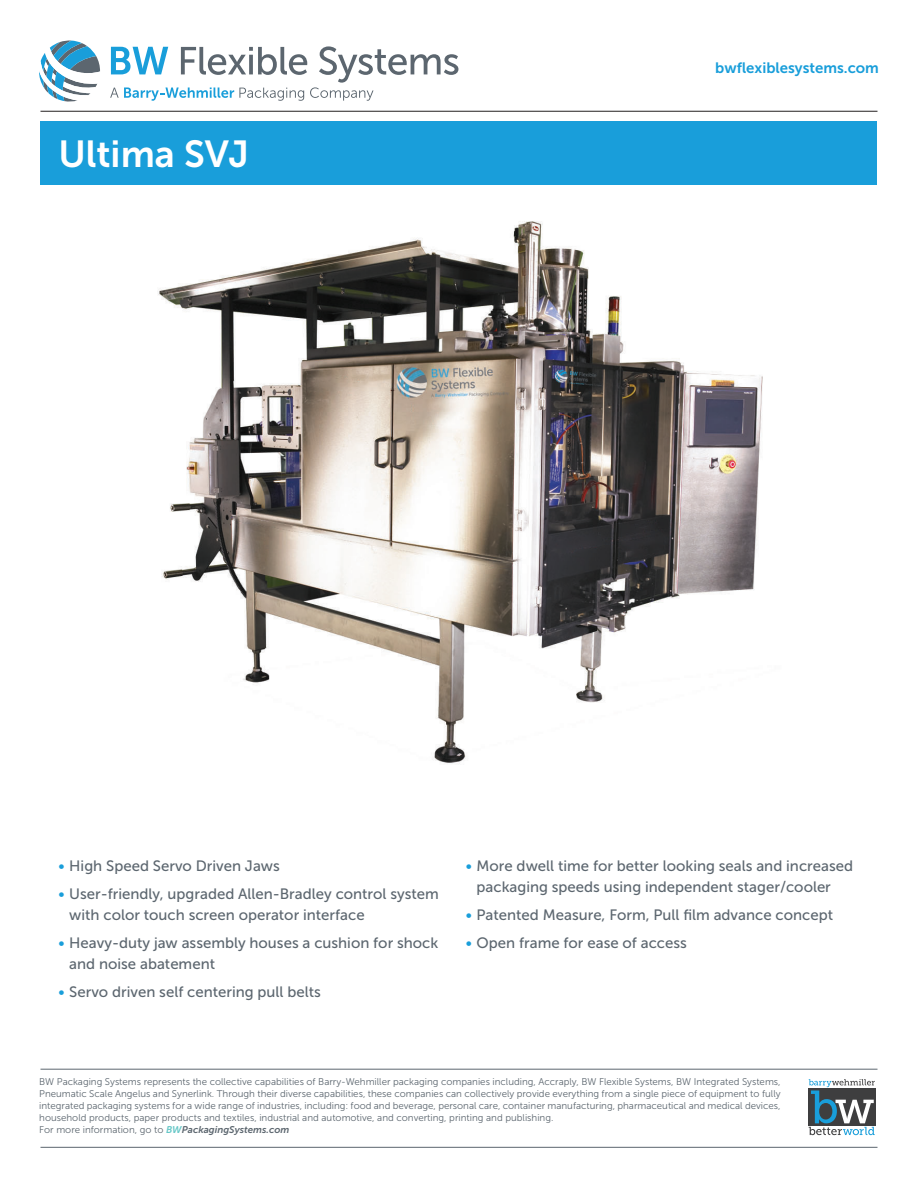
<style>
.page{position:relative;width:918px;height:1188px;background:#fff}
.page>*{position:absolute;margin:0;border:0;box-sizing:border-box;transform-origin:0 0}
.Page_1_Big_Header{font:37.5px "Museo Sans 700";color:#fff}
.t1{font:15px/21px "Museo Sans 500";color:#5c666f}
.t2{font:15px "Museo Sans 700";color:#199eda}
.t3{font:9.75px/12px "Museo Sans 300";color:#5c666f}
.s1{color:#199eda}
.s2{font-family:"Museo Sans 700";font-style:italic;color:#66c7c7}
.s3{font-family:"Museo Sans 700";font-style:italic}
</style>
<div class="page">
<div style="left:40px;top:122px;width:838px;height:63px;background:#199eda"></div>
<svg style="left:809px;top:1079px;width:66px;height:56px"></svg>
<hr style="left:40px;top:111px;width:838px;height:1px;background:#231f20">
<hr style="left:40px;top:1147px;width:838px;height:1px;background:#5c666f">
<hr style="left:40px;top:1069px;width:838px;height:1px;background:#5c666f">
<svg style="left:110px;top:46px;width:348px;height:55px"></svg>
<svg style="left:39px;top:40px;width:61px;height:62px"></svg>
<img style="left:158px;top:221px;width:605px;height:543px">
<p class="Page_1_Big_Header" style="left:59px;top:133px;width:192px">Ultima SVJ</p>
<h2 class="t2" style="left:715px;top:60px;width:165px">bwflexiblesystems.com</h2>
<p class="t1" style="left:58px;top:856px;width:223px"><span class="s1">•</span> High Speed Servo Driven Jaws</p>
<p class="t1" style="left:69px;top:883px;width:371px;text-indent:-11px"><span class="s1">•</span> User-friendly, upgraded Allen-Bradley control system with color touch screen operator interface</p>
<p class="t1" style="left:69px;top:932px;width:371px;text-indent:-11px"><span class="s1">•</span> Heavy-duty jaw assembly houses a cushion for shock and noise abatement</p>
<p class="t1" style="left:58px;top:981px;width:264px"><span class="s1">•</span> Servo driven self centering pull belts</p>
<p class="t1" style="left:477px;top:856px;width:378px;text-indent:-11px"><span class="s1">•</span> More dwell time for better looking seals and increased packaging speeds using independent stager/cooler</p>
<p class="t1" style="left:466px;top:904px;width:369px"><span class="s1">•</span> Patented Measure, Form, Pull film advance concept</p>
<p class="t1" style="left:466px;top:932px;width:223px"><span class="s1">•</span> Open frame for ease of access</p>
<p class="t3" style="left:39px;top:1076px;width:743px">BW Packaging Systems represents the collective capabilities of Barry-Wehmiller packaging companies including, Accraply, BW Flexible Systems, BW Integrated Systems, Pneumatic Scale Angelus and Synerlink. Through their diverse capabilities, these companies can collectively provide everything from a single piece of equipment to fully integrated packaging systems for a wide range of industries, including: food and beverage, personal care, container manufacturing, pharmaceutical and medical devices, household products, paper products and textiles, industrial and automotive, and converting, printing and publishing.<br>For more information, go to <span class="s2">BW</span><span class="s3">PackagingSystems.com</span></p>
</div>
